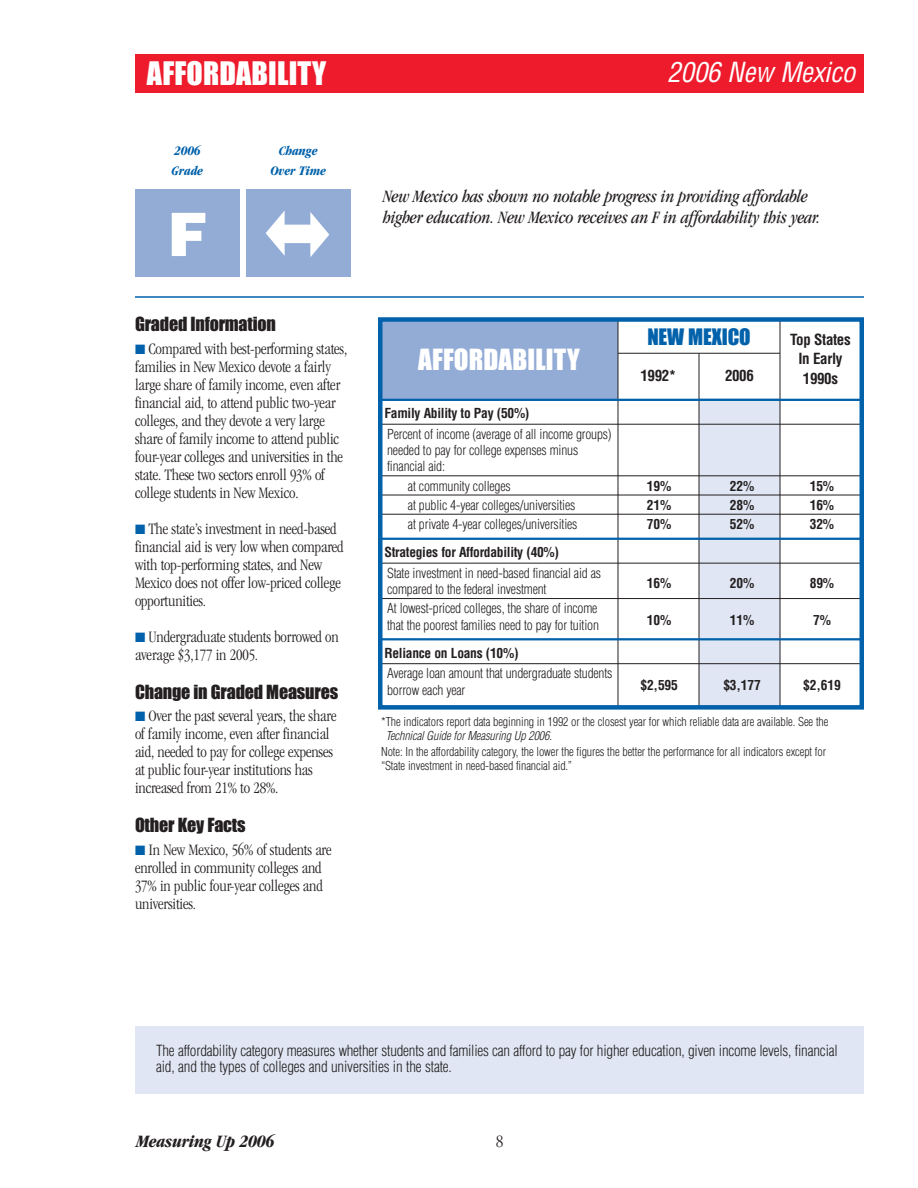
<style>
.page{position:relative;width:918px;height:1188px;background:#fff}
.page>*{position:absolute;margin:0;border:0;box-sizing:border-box;transform-origin:0 0}
.t1{font:900 60px "Helvetica";color:#fff}
.t2{font:30px "Impact";letter-spacing:.005em;color:#fff}
.t3{font:27px "Impact";letter-spacing:.005em;color:#fff}
.t4{font:italic condensed 27px "Helvetica";letter-spacing:-.01em;color:#fff}
.t5{font:21px "Impact";letter-spacing:-.005em;color:#0161aa}
.t6{font:italic condensed 18px/21px "Garamond";letter-spacing:-.015em;color:#231f20}
.t7{font:18px "Impact";letter-spacing:-.01em;color:#231f20}
.t8{font:italic 700 condensed 18px "Garamond";letter-spacing:-.015em;color:#231f20}
.t9{font:300 condensed 18px "Garamond";color:#231f20}
.t10{font:300 condensed 16.5px/18px "Garamond";letter-spacing:-.01em;color:#231f20}
.t11{font:300 condensed 15px/16.5px "Helvetica";letter-spacing:-.015em;color:#231f20}
.t12{font:700 condensed 15px/19.5px "Helvetica";letter-spacing:-.025em;color:#231f20;text-align:center}
.t13{font:300 condensed 13.5px/16.2px "Helvetica";letter-spacing:-.015em;color:#231f20}
.t14{font:700 condensed 13.5px "Helvetica";letter-spacing:-.02em;color:#231f20}
.t15{font:italic 700 condensed 13.5px/19.5px "Garamond";letter-spacing:-.01em;color:#0161aa}
.t16{font:300 condensed 12px/13.5px "Helvetica";letter-spacing:-.01em;color:#231f20}
.s1{color:#0161aa}
.s2{font-style:italic}
</style>
<div class="page">
<div style="left:380px;top:321px;width:238px;height:78px;background:#93acd6"></div>
<hr style="left:618px;top:320px;width:1px;height:388px;background:#231f20">
<div style="left:135px;top:54px;width:729px;height:39px;background:#ee1b2c"></div>
<div style="left:246px;top:189px;width:105px;height:88px;background:#93acd6"></div>
<svg style="left:266px;top:210px;width:63px;height:47px"></svg>
<div style="left:135px;top:189px;width:105px;height:87px;background:#93acd6"></div>
<div style="left:135px;top:1026px;width:729px;height:68px;background:#e0e6f3"></div>
<hr style="left:135px;top:296px;width:729px;height:2px;background:#0161aa">
<div style="left:699px;top:398px;width:81px;height:310px;background:#e0e6f3"></div>
<hr style="left:618px;top:353px;width:162px;height:1px;background:#231f20">
<hr style="left:780px;top:319px;width:1px;height:388px;background:#231f20">
<hr style="left:699px;top:353px;width:1px;height:356px;background:#231f20">
<hr style="left:381px;top:399px;width:481px;height:2px;background:#0161aa">
<hr style="left:381px;top:424px;width:481px;height:1px;background:#231f20">
<hr style="left:381px;top:476px;width:481px;height:1px;background:#231f20">
<hr style="left:381px;top:495px;width:481px;height:1px;background:#231f20">
<hr style="left:381px;top:514px;width:481px;height:1px;background:#231f20">
<hr style="left:381px;top:538px;width:481px;height:2px;background:#0161aa">
<hr style="left:381px;top:563px;width:481px;height:1px;background:#231f20">
<hr style="left:381px;top:598px;width:481px;height:1px;background:#231f20">
<hr style="left:381px;top:638px;width:481px;height:2px;background:#0161aa">
<hr style="left:381px;top:663px;width:481px;height:1px;background:#231f20">
<div style="left:378px;top:317px;width:486px;height:393px;border:4px solid #0161aa"></div>
<h2 class="t2" style="left:147px;top:64px;width:181px">AFFORDABILITY</h2>
<h3 class="t4" style="left:667px;top:62px;width:189px">2006 New Mexico</h3>
<p class="t15" style="left:172px;top:142px;width:33px">2006<br>Grade</p>
<p class="t15" style="left:271px;top:143px;width:57px;text-align:center">Change<br>Over Time</p>
<h1 class="t1" style="left:167px;top:213px;width:42px">F</h1>
<p class="t7" style="left:135px;top:319px;width:142px">Graded Information</p>
<p class="t10" style="left:135px;top:341px;width:214px"><span class="s1">■</span> Compared with best-performing states, families in New Mexico devote a fairly large share of family income, even after financial aid, to attend public two-year colleges, and they devote a very large share of family income to attend public four-year colleges and universities in the state. These two sectors enroll 93% of college students in New Mexico.</p>
<p class="t10" style="left:135px;top:521px;width:210px"><span class="s1">■</span> The state’s investment in need-based financial aid is very low when compared with top-performing states, and New Mexico does not offer low-priced college opportunities.</p>
<p class="t10" style="left:135px;top:629px;width:205px"><span class="s1">■</span> Undergraduate students borrowed on average $3,177 in 2005.</p>
<p class="t7" style="left:135px;top:686px;width:205px">Change in Graded Measures</p>
<p class="t10" style="left:135px;top:708px;width:203px"><span class="s1">■</span> Over the past several years, the share of family income, even after financial aid, needed to pay for college expenses at public four-year institutions has increased from 21% to 28%.</p>
<p class="t7" style="left:135px;top:820px;width:112px">Other Key Facts</p>
<p class="t10" style="left:135px;top:842px;width:198px"><span class="s1">■</span> In New Mexico, 56% of students are enrolled in community colleges and<br>37% in public four-year colleges and universities.</p>
<p class="t6" style="left:383px;top:187px;width:439px">New Mexico has shown no notable progress in providing affordable higher education. New Mexico receives an F in affordability this year.</p>
<h3 class="t3" style="left:418px;top:351px;width:163px">AFFORDABILITY</h3>
<p class="t5" style="left:647px;top:330px;width:105px">NEW MEXICO</p>
<p class="t12" style="left:790px;top:331px;width:62px">Top States<br>In Early</p>
<p class="t12" style="left:641px;top:367px;width:37px">1992*</p>
<p class="t12" style="left:725px;top:367px;width:30px">2006</p>
<p class="t12" style="left:803px;top:370px;width:37px">1990s</p>
<p class="t14" style="left:384px;top:408px;width:147px">Family Ability to Pay (50%)</p>
<p class="t13" style="left:387px;top:427px;width:226px">Percent of income (average of all income groups) needed to pay for college expenses minus financial aid:</p>
<p class="t13" style="left:408px;top:479px;width:104px">at community colleges</p>
<p class="t14" style="left:647px;top:480px;width:26px">19%</p>
<p class="t14" style="left:730px;top:480px;width:26px">22%</p>
<p class="t14" style="left:810px;top:480px;width:26px">15%</p>
<p class="t13" style="left:408px;top:498px;width:169px">at public 4-year colleges/universities</p>
<p class="t14" style="left:647px;top:500px;width:26px">21%</p>
<p class="t14" style="left:730px;top:500px;width:26px">28%</p>
<p class="t14" style="left:810px;top:500px;width:26px">16%</p>
<p class="t13" style="left:408px;top:517px;width:171px">at private 4-year colleges/universities</p>
<p class="t14" style="left:647px;top:519px;width:26px">70%</p>
<p class="t14" style="left:730px;top:519px;width:26px">52%</p>
<p class="t14" style="left:810px;top:519px;width:26px">32%</p>
<p class="t14" style="left:384px;top:547px;width:176px">Strategies for Affordability (40%)</p>
<p class="t13" style="left:387px;top:566px;width:215px">State investment in need-based financial aid as compared to the federal investment</p>
<p class="t14" style="left:647px;top:578px;width:26px">16%</p>
<p class="t14" style="left:730px;top:578px;width:26px">20%</p>
<p class="t14" style="left:810px;top:578px;width:26px">89%</p>
<p class="t13" style="left:387px;top:601px;width:213px">At lowest-priced colleges, the share of income that the poorest families need to pay for tuition</p>
<p class="t14" style="left:647px;top:615px;width:26px">10%</p>
<p class="t14" style="left:730px;top:615px;width:26px">11%</p>
<p class="t14" style="left:813px;top:615px;width:19px">7%</p>
<p class="t14" style="left:384px;top:648px;width:136px">Reliance on Loans (10%)</p>
<p class="t13" style="left:387px;top:667px;width:227px">Average loan amount that undergraduate students borrow each year</p>
<p class="t14" style="left:640px;top:680px;width:39px">$2,595</p>
<p class="t14" style="left:723px;top:680px;width:39px">$3,177</p>
<p class="t14" style="left:803px;top:680px;width:39px">$2,619</p>
<p class="t16" style="left:386px;top:716px;width:444px;text-indent:-4px">*The indicators report data beginning in 1992 or the closest year for which reliable data are available. See the<br><span class="s2">Technical Guide for Measuring Up 2006</span>.</p>
<p class="t16" style="left:381px;top:746px;width:446px">Note: In the affordability category, the lower the figures the better the performance for all indicators except for “State investment in need-based financial aid.”</p>
<p class="t11" style="left:156px;top:1043px;width:683px">The affordability category measures whether students and families can afford to pay for higher education, given income levels, financial aid, and the types of colleges and universities in the state.</p>
<p class="t8" style="left:136px;top:1134px;width:140px">Measuring Up 2006</p>
<p class="t9" style="left:496px;top:1134px;width:9px">8</p>
</div>
